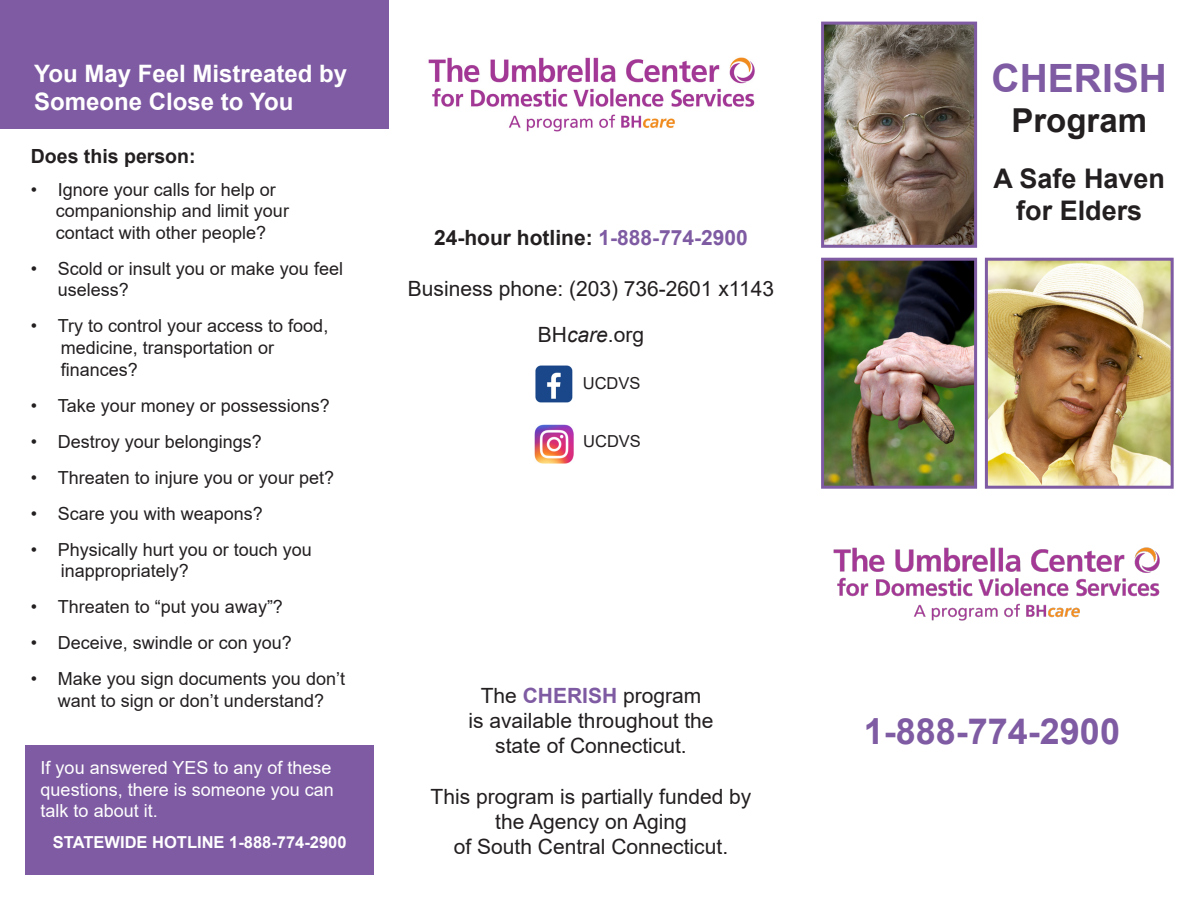
<style>
.page{position:relative;width:1188px;height:918px;background:#fff}
.page>*{position:absolute;margin:0;border:0;box-sizing:border-box;transform-origin:0 0}
.t1{font:700 39px "Arial";color:#7e5ba2}
.t2{font:700 36px "Arial";color:#7e5ba2}
.t3{font:700 33px "Arial";color:#231f20}
.t4{font:700 27px/32.4px "Arial";color:#231f20;text-align:center}
.t5{font:700 24px/28.8px "Arial";color:#fff}
.t6{font:21px/25.2px "Arial";color:#231f20;text-align:center}
.t7{font:700 21px "Arial";color:#231f20}
.t8{font:700 19.5px "Arial";color:#231f20}
.t9{font:18px/21.6px "Arial";color:#231f20}
.t10{font:18px/21.6px "Arial";color:#fff}
.t11{font:700 16.5px "Arial";color:#fff}
.t12{font:16.5px "Arial";color:#231f20}
.s1{color:#7e5ba2}
.s2{font-style:italic}
.s3{font-weight:700;color:#7e5ba2}
</style>
<div class="page">
<div style="left:0;top:0;width:388px;height:129px;background:#7e5ba2"></div>
<div style="left:26px;top:746px;width:348px;height:129px;background:#7e5ba2"></div>
<img style="left:833px;top:547px;width:327px;height:74px">
<img style="left:428px;top:57px;width:327px;height:75px">
<img style="left:989px;top:262px;width:181px;height:223px">
<div style="left:985px;top:258px;width:189px;height:231px;border:3px solid #7e5ba2"></div>
<img style="left:825px;top:26px;width:148px;height:218px">
<div style="left:821px;top:22px;width:156px;height:226px;border:3px solid #7e5ba2"></div>
<img style="left:825px;top:262px;width:148px;height:223px">
<div style="left:821px;top:258px;width:156px;height:231px;border:3px solid #7e5ba2"></div>
<img style="left:535px;top:365px;width:38px;height:38px">
<img style="left:535px;top:424px;width:39px;height:39px">
<p class="t5" style="left:34px;top:59px;width:314px">You May Feel Mistreated by<br>Someone Close to You</p>
<p class="t8" style="left:31px;top:143px;width:166px">Does this person:</p>
<p class="t9" style="left:31px;top:178px;width:247px">• Ignore your calls for help or</p>
<p class="t9" style="left:56px;top:200px;width:235px">companionship and limit your</p>
<p class="t9" style="left:56px;top:222px;width:212px">contact with other people?</p>
<p class="t9" style="left:58px;top:258px;width:287px;text-indent:-27px">• Scold or insult you or make you feel useless?</p>
<p class="t9" style="left:31px;top:315px;width:299px">• Try to control your access to food,</p>
<p class="t9" style="left:61px;top:337px;width:215px">medicine, transportation or</p>
<p class="t9" style="left:61px;top:358px;width:79px">finances?</p>
<p class="t9" style="left:31px;top:394px;width:301px">• Take your money or possessions?</p>
<p class="t9" style="left:31px;top:430px;width:233px">• Destroy your belongings?</p>
<p class="t9" style="left:31px;top:466px;width:305px">• Threaten to injure you or your pet?</p>
<p class="t9" style="left:31px;top:502px;width:234px">• Scare you with weapons?</p>
<p class="t9" style="left:31px;top:538px;width:283px">• Physically hurt you or touch you</p>
<p class="t9" style="left:61px;top:560px;width:130px">inappropriately?</p>
<p class="t9" style="left:31px;top:596px;width:254px">• Threaten to “put you away”?</p>
<p class="t9" style="left:31px;top:632px;width:263px">• Deceive, swindle or con you?</p>
<p class="t9" style="left:31px;top:668px;width:316px;text-align:center">• Make you sign documents you don’t want to sign or don’t understand?</p>
<p class="t10" style="left:41px;top:757px;width:295px">If you answered YES to any of these questions, there is someone you can talk to about it.</p>
<p class="t11" style="left:53px;top:830px;width:295px">STATEWIDE HOTLINE 1-888-774-2900</p>
<p class="t7" style="left:434px;top:223px;width:315px">24-hour hotline: <span class="s1">1-888-774-2900</span></p>
<p class="t6" style="left:408px;top:275px;width:368px">Business phone: (203) 736-2601 x1143</p>
<p class="t6" style="left:538px;top:322px;width:108px">BH<span class="s2">care</span>.org</p>
<p class="t12" style="left:583px;top:372px;width:59px">UCDVS</p>
<p class="t12" style="left:583px;top:430px;width:59px">UCDVS</p>
<p class="t6" style="left:481px;top:683px;width:222px">The <span class="s3">CHERISH</span> program</p>
<p class="t6" style="left:468px;top:708px;width:247px">is available throughout the</p>
<p class="t6" style="left:495px;top:733px;width:193px">state of Connecticut.</p>
<p class="t6" style="left:431px;top:784px;width:322px">This program is partially funded by the Agency on Aging</p>
<p class="t6" style="left:454px;top:834px;width:276px">of South Central Connecticut.</p>
<p class="t1" style="left:992px;top:51px;width:177px">CHERISH</p>
<p class="t3" style="left:1011px;top:97px;width:137px">Program</p>
<p class="t4" style="left:994px;top:162px;width:173px">A Safe Haven for Elders</p>
<p class="t2" style="left:864px;top:706px;width:258px">1-888-774-2900</p>
</div>
